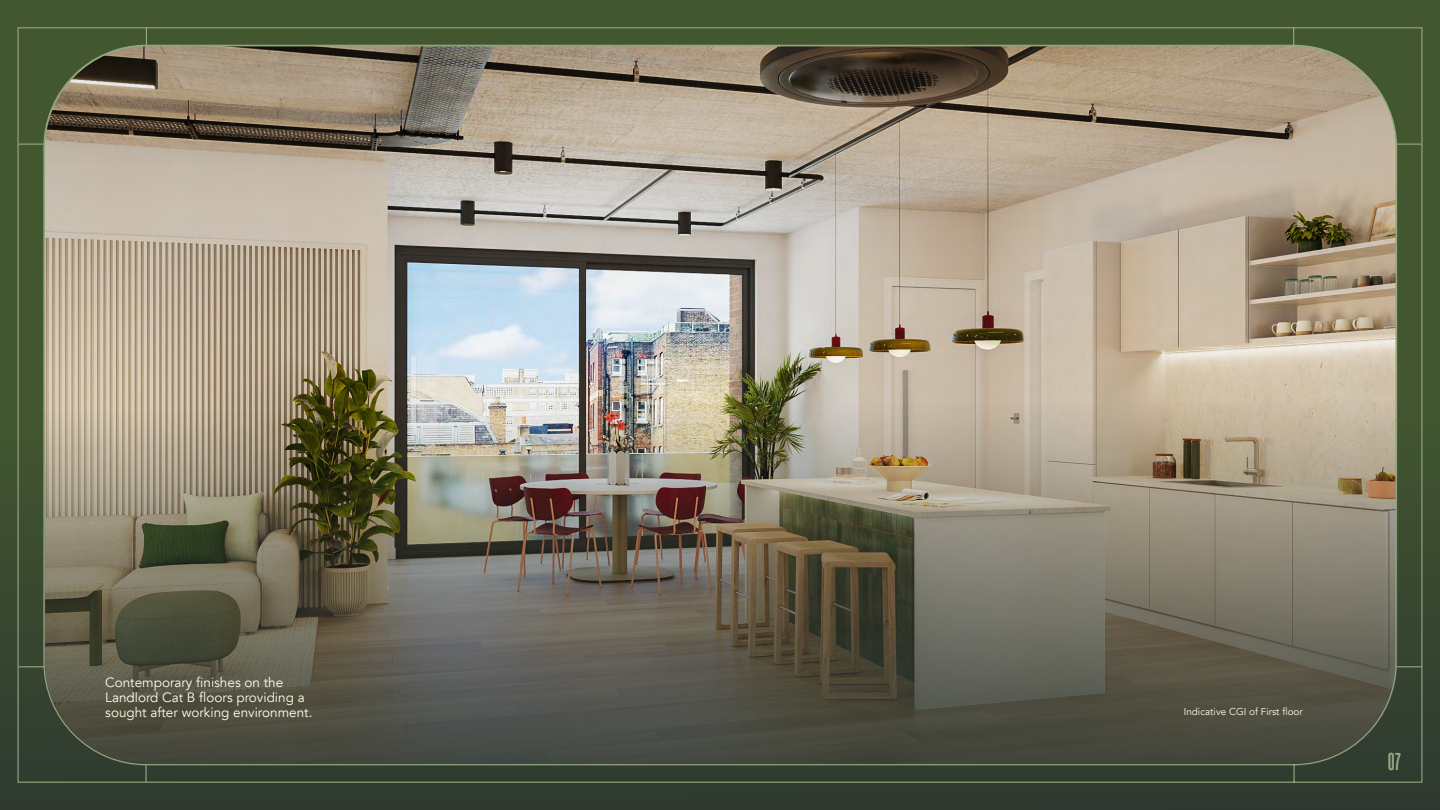
<style>
.page{position:relative;width:1440px;height:810px;background:#425730}
.page>*{position:absolute;margin:0;border:0;box-sizing:border-box;transform-origin:0 0}
.t1{font:25.95px "Gazzetta";color:#96a882}
.t2{font:13.5px/15px "Avenir";color:#ffffe6}
.t3{font:9.98px "Avenir";color:#ffffe6}
</style>
<div class="page">
<svg style="left:0;top:533px;width:1440px;height:277px;background:#303b30"></svg>
<img style="left:17px;top:27px;width:1406px;height:757px">
<svg style="left:145px;top:764px;width:2px;height:18px"></svg>
<svg style="left:146px;top:27px;width:1px;height:18px"></svg>
<svg style="left:19px;top:144px;width:25px;height:1px"></svg>
<svg style="left:1396px;top:144px;width:25px;height:1px"></svg>
<svg style="left:18px;top:666px;width:26px;height:1px"></svg>
<svg style="left:1396px;top:666px;width:26px;height:1px"></svg>
<p class="t2" style="left:105px;top:675px;width:209px">Contemporary finishes on the<br>Landlord Cat B floors providing a sought after working environment.</p>
<p class="t3" style="left:1184px;top:705px;width:121px">Indicative CGI of First floor</p>
<h1 class="t1" style="left:1388px;top:749px;width:15px">07</h1>
</div>
